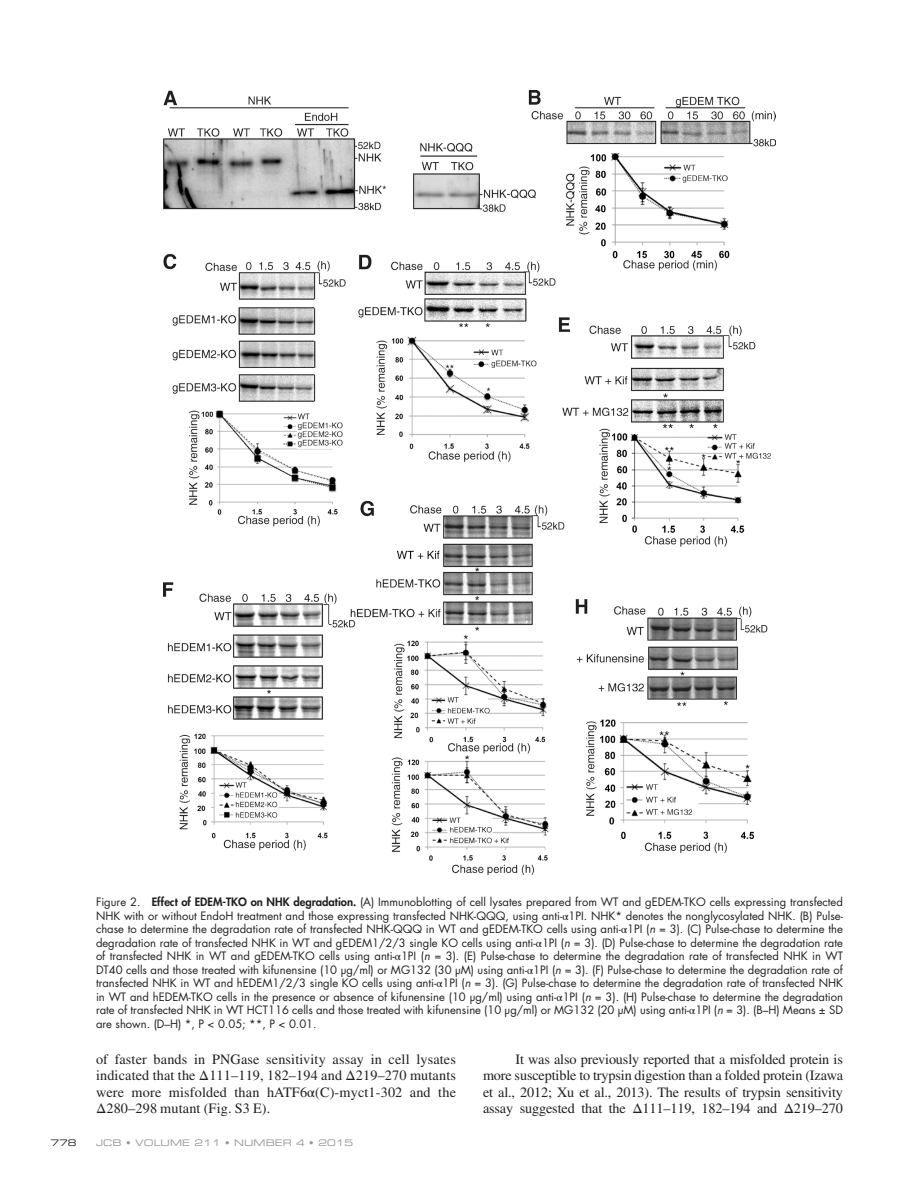
<style>
.page{position:relative;width:918px;height:1188px;background:#fff}
.page>*{position:absolute;margin:0;border:0;box-sizing:border-box;transform-origin:0 0}
.Para_Text{font:14.25px/16.5px "Times LT Std";letter-spacing:-.01em;color:#231f20;text-align:justify}
.fig_p{font:11.25px/13.5px "Futura Std";color:#231f20;text-align:justify}
.t1{font:9px "Eurostile LT Std Ex 2";letter-spacing:.01em;color:#939598}
.pageFolio{font:9px "Eurostile LT Std Ex 2";color:#231f20}
.s1{font-weight:800}
.s2{font-family:"STIX General"}
.s3{font-style:italic}
</style>
<div class="page">
<img style="left:164px;top:90px;width:611px;height:785px">
<p class="fig_p" style="left:96px;top:895px;width:749px">Figure 2. <span class="s1">Effect of EDEM-TKO on NHK degradation.</span> (A) Immunoblotting of cell lysates prepared from WT and gEDEM-TKO cells expressing transfected NHK with or without EndoH treatment and those expressing transfected NHK-QQQ, using anti-<span class="s2">α</span>1PI. NHK* denotes the nonglycosylated NHK. (B) Pulse&shy;chase to determine the degradation rate of transfected NHK-QQQ in WT and gEDEM-TKO cells using anti-<span class="s2">α</span>1PI (<span class="s3">n</span> = 3). (C) Pulse-chase to determine the degradation rate of transfected NHK in WT and gEDEM1/2/3 single KO cells using anti-<span class="s2">α</span>1PI (<span class="s3">n</span> = 3). (D) Pulse-chase to determine the degradation rate of transfected NHK in WT and gEDEM-TKO cells using anti-<span class="s2">α</span>1PI (<span class="s3">n</span> = 3). (E) Pulse-chase to determine the degradation rate of transfected NHK in WT DT40 cells and those treated with kifunensine (10 µg/ml) or MG132 (30 µM) using anti-<span class="s2">α</span>1PI (<span class="s3">n</span> = 3). (F) Pulse-chase to determine the degradation rate of transfected NHK in WT and hEDEM1/2/3 single KO cells using anti-<span class="s2">α</span>1PI (<span class="s3">n</span> = 3). (G) Pulse-chase to determine the degradation rate of transfected NHK in WT and hEDEM-TKO cells in the presence or absence of kifunensine (10 µg/ml) using anti-<span class="s2">α</span>1PI (<span class="s3">n</span> = 3). (H) Pulse-chase to determine the degradation rate of transfected NHK in WT HCT116 cells and those treated with kifunensine (10 µg/ml) or MG132 (20 µM) using anti-<span class="s2">α</span>1PI (<span class="s3">n</span> = 3). (B–H) Means ± SD are shown. (D–H) *, P &lt; 0.05; **, P &lt; 0.01.</p>
<p class="Para_Text" style="left:96px;top:1050px;width:362px">of faster bands in PNGase sensitivity assay in cell lysates indicated that the <span class="s2">Δ</span>111–119, 182–194 and <span class="s2">Δ</span>219–270 mutants were more misfolded than hATF6<span class="s2">α</span>(C)-myct1-302 and the <span class="s2">Δ</span>280–298 mutant (Fig. S3 E).</p>
<p class="Para_Text" style="left:483px;top:1050px;width:362px;text-indent:32px">It was also previously reported that a misfolded protein is more susceptible to trypsin digestion than a folded protein (Izawa et al., 2012; Xu et al., 2013). The results of trypsin sensitivity assay suggested that the <span class="s2">Δ</span>111–119, 182–194 and <span class="s2">Δ</span>219–270</p>
<p class="pageFolio" style="left:50px;top:1136px;width:28px">778</p>
<p class="t1" style="left:96px;top:1136px;width:259px">JCB • VOLUME 211 • NUMBER 4 • 2015</p>
</div>
